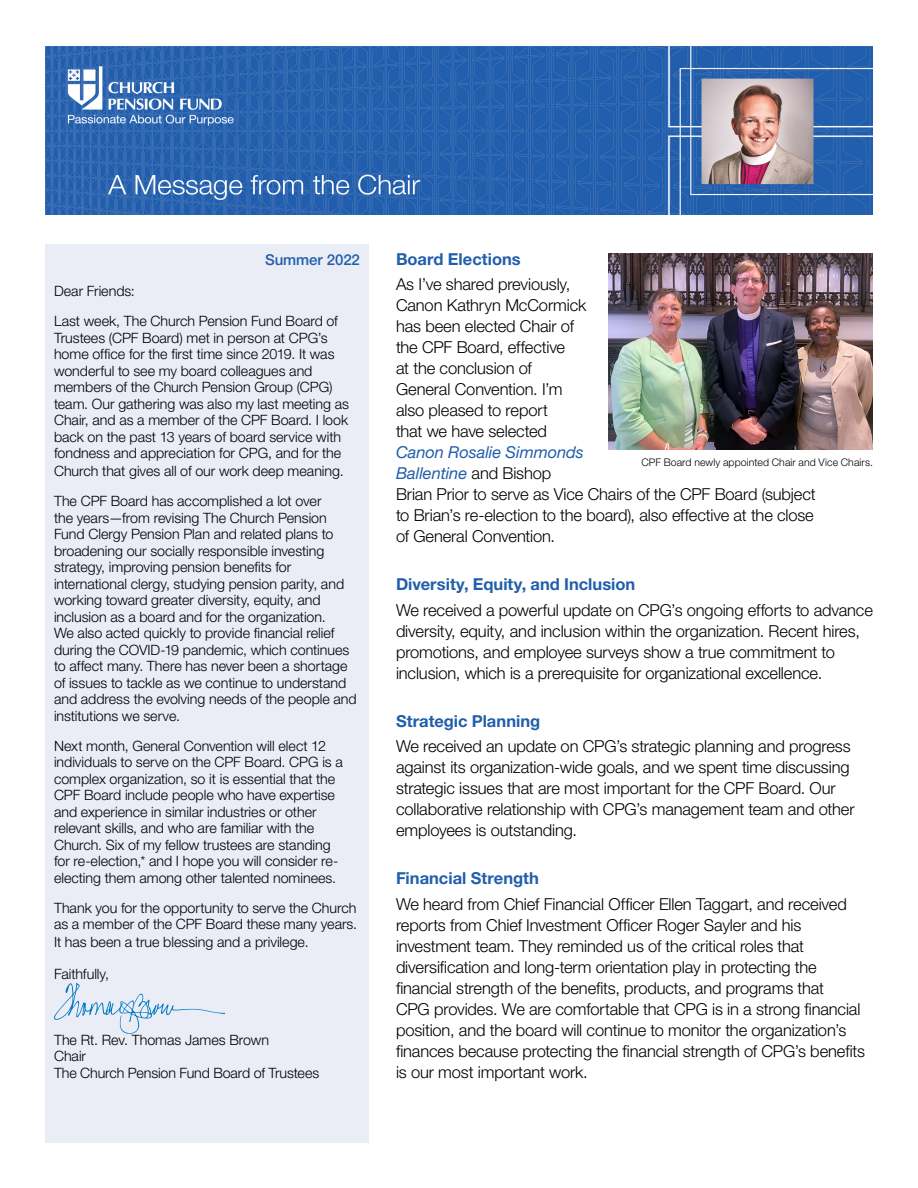
<style>
.page{position:relative;width:918px;height:1188px;background:#fff}
.page>*{position:absolute;margin:0;border:0;box-sizing:border-box;transform-origin:0 0}
.t1{font:300 16.5px/21px "Helvetica Neue LT Std";letter-spacing:-.01em;color:#000}
.t2{font:700 16.5px "Helvetica Neue LT Std";color:#215eac}
.t3{font:500 15px "Helvetica Neue LT Std";color:#215eac}
.t4{font:300 14.25px/16.5px "Helvetica Neue LT Std";color:#000}
.t5{font:300 10.5px "Helvetica Neue LT Std";letter-spacing:.01em;color:#000}
.s1{font-weight:400;font-style:italic;color:#215eac}
</style>
<div class="page">
<img style="left:45px;top:46px;width:828px;height:168px">
<div style="left:45px;top:245px;width:324px;height:898px;background:#eaecf6"></div>
<svg style="left:54px;top:983px;width:171px;height:51px"></svg>
<img style="left:608px;top:253px;width:265px;height:196px">
<p class="t3" style="left:265px;top:250px;width:96px">Summer 2022</p>
<p class="t4" style="left:54px;top:276px;width:285px;line-height:30px">Dear Friends:<br>Last week, The Church Pension Fund Board of</p>
<p class="t4" style="left:54px;top:329px;width:297px">Trustees (CPF Board) met in person at CPG’s home office for the first time since 2019. It was wonderful to see my board colleagues and members of the Church Pension Group (CPG) team. Our gathering was also my last meeting as Chair, and as a member of the CPF Board. I look back on the past 13 years of board service with fondness and appreciation for CPG, and for the</p>
<p class="t4" style="left:54px;top:456px;width:291px;line-height:30px">Church that gives all of our work deep meaning.<br>The CPF Board has accomplished a lot over</p>
<p class="t4" style="left:54px;top:509px;width:304px">the years—from revising The Church Pension Fund Clergy Pension Plan and related plans to broadening our socially responsible investing strategy, improving pension benefits for international clergy, studying pension parity, and working toward greater diversity, equity, and inclusion as a board and for the organization.<br>We also acted quickly to provide financial relief during the COVID-19 pandemic, which continues to affect many. There has never been a shortage of issues to tackle as we continue to understand and address the evolving needs of the people and institutions we serve.</p>
<p class="t4" style="left:54px;top:737px;width:290px">Next month, General Convention will elect 12 individuals to serve on the CPF Board. CPG is a complex organization, so it is essential that the CPF Board include people who have expertise and experience in similar industries or other relevant skills, and who are familiar with the Church. Six of my fellow trustees are standing for re-election,* and I hope you will consider re&shy;electing them among other talented nominees.</p>
<p class="t4" style="left:54px;top:899px;width:305px">Thank you for the opportunity to serve the Church as a member of the CPF Board these many years.</p>
<p class="t4" style="left:54px;top:933px;width:256px">It has been a true blessing and a privilege.</p>
<p class="t4" style="left:54px;top:965px;width:57px">Faithfully,</p>
<p class="t4" style="left:54px;top:1031px;width:267px">The Rt. Rev. Thomas James Brown<br>Chair<br>The Church Pension Fund Board of Trustees</p>
<p class="t2" style="left:396px;top:249px;width:126px">Board Elections</p>
<p class="t1" style="left:396px;top:274px;width:192px">As I’ve shared previously,<br>Canon Kathryn McCormick has been elected Chair of the CPF Board, effective<br>at the conclusion of<br>General Convention. I’m also pleased to report<br>that we have selected</p>
<p class="t1" style="left:396px;top:442px;width:421px"><span class="s1">Canon Rosalie Simmonds<br>Ballentine</span> and Bishop<br>Brian Prior to serve as Vice Chairs of the CPF Board (subject to Brian’s re-election to the board), also effective at the close of General Convention.</p>
<p class="t2" style="left:396px;top:574px;width:241px">Diversity, Equity, and Inclusion</p>
<p class="t1" style="left:396px;top:599px;width:479px">We received a powerful update on CPG’s ongoing efforts to advance diversity, equity, and inclusion within the organization. Recent hires, promotions, and employee surveys show a true commitment to inclusion, which is a prerequisite for organizational excellence.</p>
<p class="t2" style="left:396px;top:711px;width:146px">Strategic Planning</p>
<p class="t1" style="left:396px;top:736px;width:460px">We received an update on CPG’s strategic planning and progress against its organization-wide goals, and we spent time discussing strategic issues that are most important for the CPF Board. Our collaborative relationship with CPG’s management team and other employees is outstanding.</p>
<p class="t2" style="left:396px;top:868px;width:145px">Financial Strength</p>
<p class="t1" style="left:396px;top:893px;width:471px">We heard from Chief Financial Officer Ellen Taggart, and received reports from Chief Investment Officer Roger Sayler and his investment team. They reminded us of the critical roles that diversification and long-term orientation play in protecting the financial strength of the benefits, products, and programs that<br>CPG provides. We are comfortable that CPG is in a strong financial position, and the board will continue to monitor the organization’s finances because protecting the financial strength of CPG’s benefits is our most important work.</p>
<p class="t5" style="left:641px;top:456px;width:233px">CPF Board newly appointed Chair and Vice Chairs.</p>
</div>
